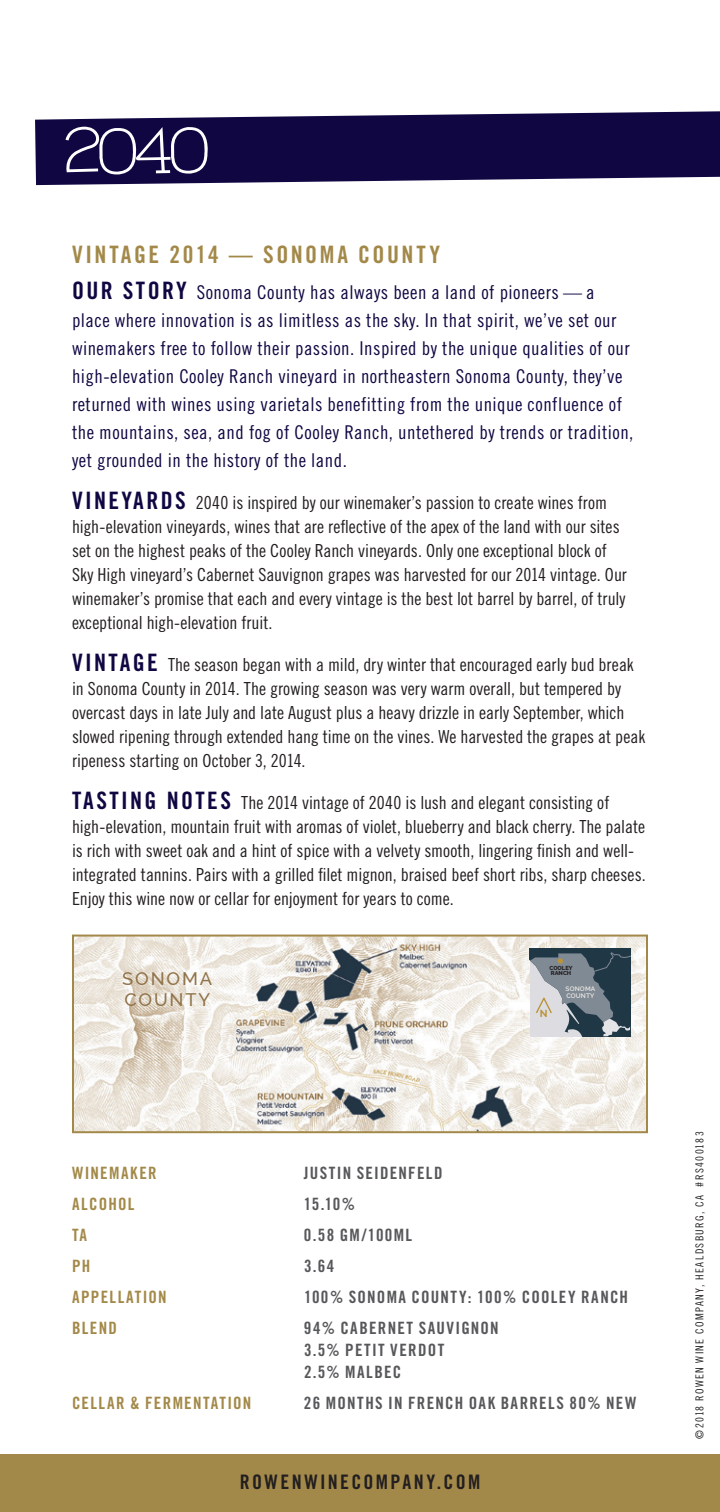
<style>
.page{position:relative;width:720px;height:1512px;background:#fff}
.page>*{position:absolute;margin:0;border:0;box-sizing:border-box;transform-origin:0 0}
.Subhead_1{font:24px "Trade Gothic Bold Cond Twenty";letter-spacing:.105em;color:#a38949}
.body_copy_1{font:20px "Trade Gothic Bold Cond Twenty";letter-spacing:.115em;color:#231f20}
.Subhead_1-2{font:19px/28px "Trade Gothic Cond Eighteen";letter-spacing:.025em;color:#100742}
.t1{font:500 18.2px/20.4px "Raleway";letter-spacing:.1em;color:#907248}
.Subhead_1-3{font:18px/24px "Trade Gothic Cond Eighteen";color:#231f20}
.Tech_copy_1{font:17px/22px "Trade Gothic Bold Cond Twenty";letter-spacing:.075em;color:#57585a}
.Tech_copy_1-2{font:17px "Trade Gothic Bold Cond Twenty";letter-spacing:.075em;color:#a38949}
.body_copy_1-2{font:11px "Trade Gothic Cond Eighteen";letter-spacing:.125em;color:#231f20}
.t2{font:700 10.2px "Raleway";color:#ba9237}
.t3{font:600 6.6px/6.4px "Raleway";letter-spacing:.02em;color:#eeeae5}
.t4{font:800 5.8px/5.6px "Raleway";color:#231f20}
.s1{font-family:"Trade Gothic Bold Cond Twenty";font-size:24px}
.s2{font-family:"Trade Gothic Bold Cond Twenty";font-size:24px;color:#100742}
</style>
<div class="page">
<div style="left:0;top:1454px;width:720px;height:58px;background:#a38949"></div>
<svg style="left:35px;top:111px;width:685px;height:74px;background:#2f285b"></svg>
<svg style="left:65px;top:126px;width:144px;height:49px;background:#413a69"></svg>
<img style="left:75px;top:938px;width:570px;height:192px">
<div style="left:72px;top:935px;width:576px;height:198px;border:2px solid #a38949"></div>
<svg style="left:530px;top:948px;width:100px;height:88px;background:#717e87"></svg>
<p class="Subhead_1" style="left:72px;top:240px;width:370px">VINTAGE 2014 — SONOMA COUNTY</p>
<p class="Subhead_1-2" style="left:72px;top:278px;width:563px"><span class="s1">OUR STORY</span> Sonoma County has always been a land of pioneers — a place where innovation is as limitless as the sky. In that spirit, we’ve set our winemakers free to follow their passion. Inspired by the unique qualities of our high-elevation Cooley Ranch vineyard in northeastern Sonoma County, they’ve returned with wines using varietals benefitting from the unique confluence of the mountains, sea, and fog of Cooley Ranch, untethered by trends or tradition, yet grounded in the history of the land.</p>
<p class="Subhead_1-3" style="left:72px;top:491px;width:556px"><span class="s2">VINEYARDS</span> 2040 is inspired by our winemaker’s passion to create wines from high-elevation vineyards, wines that are reflective of the apex of the land with our sites set on the highest peaks of the Cooley Ranch vineyards. Only one exceptional block of Sky High vineyard’s Cabernet Sauvignon grapes was harvested for our 2014 vintage. Our winemaker’s promise that each and every vintage is the best lot barrel by barrel, of truly exceptional high-elevation fruit.</p>
<p class="Subhead_1-3" style="left:72px;top:653px;width:575px"><span class="s2">VINTAGE</span> The season began with a mild, dry winter that encouraged early bud break in Sonoma County in 2014. The growing season was very warm overall, but tempered by overcast days in late July and late August plus a heavy drizzle in early September, which slowed ripening through extended hang time on the vines. We harvested the grapes at peak ripeness starting on October 3, 2014.</p>
<p class="Subhead_1-3" style="left:72px;top:791px;width:575px"><span class="s2">TASTING NOTES</span> The 2014 vintage of 2040 is lush and elegant consisting of high-elevation, mountain fruit with aromas of violet, blueberry and black cherry. The palate is rich with sweet oak and a hint of spice with a velvety smooth, lingering finish and well&shy;integrated tannins. Pairs with a grilled filet mignon, braised beef short ribs, sharp cheeses.<br>Enjoy this wine now or cellar for enjoyment for years to come.</p>
<p class="t1" style="left:122px;top:969px;width:91px">SONOMA<br>COUNTY</p>
<p class="t4" style="left:550px;top:965px;width:25px">COOLEY<br>RANCH</p>
<p class="t3" style="left:566px;top:986px;width:31px">SONOMA<br>COUNTY</p>
<p class="t2" style="left:540px;top:1008px;width:9px">N</p>
<p class="Tech_copy_1-2" style="left:72px;top:1163px;width:86px">WINEMAKER</p>
<p class="Tech_copy_1" style="left:304px;top:1162px;width:140px">JUSTIN SEIDENFELD</p>
<p class="Tech_copy_1-2" style="left:72px;top:1194px;width:64px">ALCOHOL</p>
<p class="Tech_copy_1" style="left:304px;top:1193px;width:53px">15.10%</p>
<p class="Tech_copy_1-2" style="left:72px;top:1225px;width:17px">TA</p>
<p class="Tech_copy_1" style="left:304px;top:1224px;width:110px">0.58 GM/100ML</p>
<p class="Tech_copy_1-2" style="left:72px;top:1256px;width:20px">PH</p>
<p class="Tech_copy_1" style="left:304px;top:1255px;width:32px">3.64</p>
<p class="Tech_copy_1-2" style="left:72px;top:1287px;width:96px">APPELLATION</p>
<p class="Tech_copy_1" style="left:304px;top:1286px;width:326px">100% SONOMA COUNTY: 100% COOLEY RANCH</p>
<p class="Tech_copy_1-2" style="left:72px;top:1318px;width:46px">BLEND</p>
<p class="Tech_copy_1" style="left:304px;top:1317px;width:196px">94% CABERNET SAUVIGNON<br>3.5% PETIT VERDOT<br>2.5% MALBEC</p>
<p class="Tech_copy_1-2" style="left:72px;top:1393px;width:181px">CELLAR &amp; FERMENTATION</p>
<p class="Tech_copy_1" style="left:304px;top:1392px;width:334px">26 MONTHS IN FRENCH OAK BARRELS 80% NEW</p>
<p class="body_copy_1" style="left:240px;top:1470px;width:242px">ROWENWINECOMPANY.COM</p>
<p class="body_copy_1-2" style="left:693px;top:1439px;width:309px;rotate:-90deg">©2018 ROWEN WINE COMPANY, HEALDSBURG, CA #RS400183</p>
</div>
